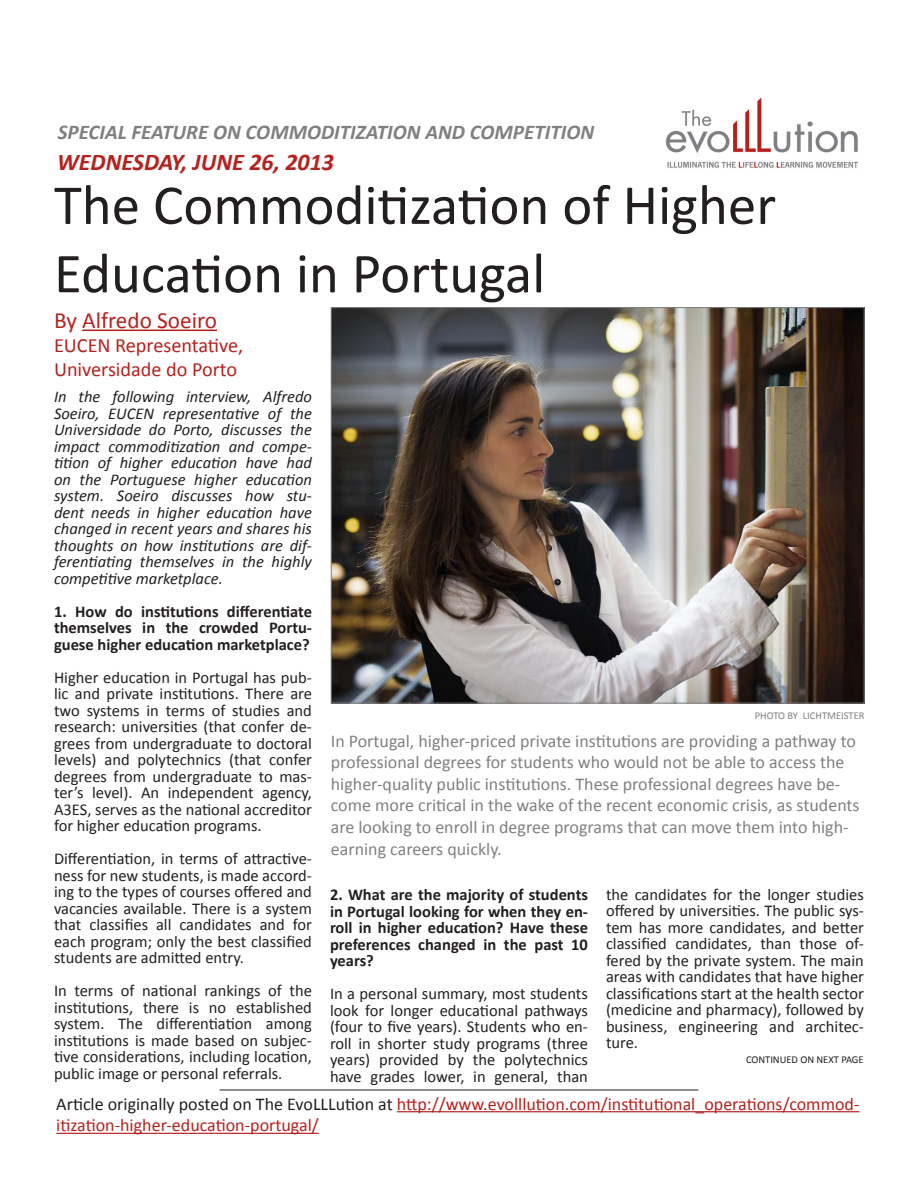
<style>
.page{position:relative;width:918px;height:1188px;background:#fff}
.page>*{position:absolute;margin:0;border:0;box-sizing:border-box;transform-origin:0 0}
.t1{font:57px/68.4px "Calibri";color:#231f20}
.t2{font:italic 700 24px "Calibri";color:#b6211d}
.t3{font:23.25px "Calibri";color:#b6211d}
.t4{font:italic 700 21px "Calibri";color:#808083}
.t5{font:20.25px/24.3px "Calibri";color:#b6211d}
.t6{font:18px/21.6px "Calibri";color:#808083}
.t7{font:18px/21.6px "Calibri";color:#b6211d}
.t8{font:16.5px/16.5px "Calibri";color:#231f20;text-align:justify}
.t9{font:italic 16.5px/16.5px "Calibri";color:#231f20;text-align:justify}
.t10{font:700 16.5px/16.5px "Calibri";color:#231f20;text-align:justify}
.t11{font:10.5px "Calibri";color:#231f20}
.t12{font:10.5px "Calibri";color:#808083}
.s1{color:#231f20}
</style>
<div class="page">
<img style="left:666px;top:97px;width:192px;height:71px">
<hr style="left:220px;top:1090px;width:478px;height:1px;background:#231f20">
<hr style="left:82px;top:330px;width:135px;height:1px;background:#b6211d">
<img style="left:333px;top:309px;width:530px;height:393px">
<hr style="left:397px;top:1111px;width:463px;height:1px;background:#b6211d">
<hr style="left:56px;top:1133px;width:263px;height:1px;background:#b6211d">
<p class="t4" style="left:58px;top:119px;width:538px">SPECIAL FEATURE ON COMMODITIZATION AND COMPETITION</p>
<p class="t2" style="left:57px;top:147px;width:278px">WEDNESDAY, JUNE 26, 2013</p>
<p class="t1" style="left:54px;top:171px;width:724px">The Commoditization of Higher<br>Education in Portugal</p>
<p class="t3" style="left:54px;top:305px;width:165px">By Alfredo Soeiro</p>
<p class="t5" style="left:54px;top:333px;width:191px">EUCEN Representative,<br>Universidade do Porto</p>
<p class="t9" style="left:54px;top:388px;width:260px">In the following interview, Alfredo Soeiro, EUCEN representative of the Universidade do Porto, discusses the impact commoditization and compe&shy;tition of higher education have had on the Portuguese higher education system. Soeiro discusses how stu&shy;dent needs in higher education have changed in recent years and shares his thoughts on how institutions are dif&shy;ferentiating themselves in the highly competitive marketplace.</p>
<p class="t10" style="left:54px;top:603px;width:259px">1. How do institutions differentiate themselves in the crowded Portu&shy;guese higher education marketplace?</p>
<p class="t8" style="left:54px;top:669px;width:260px">Higher education in Portugal has pub&shy;lic and private institutions. There are two systems in terms of studies and research: universities (that confer de&shy;grees from undergraduate to doctoral levels) and polytechnics (that confer degrees from undergraduate to mas&shy;ter’s level). An independent agency, A3ES, serves as the national accreditor for higher education programs.</p>
<p class="t8" style="left:54px;top:851px;width:259px">Differentiation, in terms of attractive&shy;ness for new students, is made accord&shy;ing to the types of courses offered and vacancies available. There is a system that classifies all candidates and for each program; only the best classified students are admitted entry.</p>
<p class="t8" style="left:54px;top:983px;width:259px">In terms of national rankings of the institutions, there is no established system. The differentiation among institutions is made based on subjec&shy;tive considerations, including location, public image or personal referrals.</p>
<p class="t12" style="left:755px;top:709px;width:111px">PHOTO BY LICHTMEISTER</p>
<p class="t6" style="left:331px;top:730px;width:530px">In Portugal, higher-priced private institutions are providing a pathway to professional degrees for students who would not be able to access the higher-quality public institutions. These professional degrees have be&shy;come more critical in the wake of the recent economic crisis, as students are looking to enroll in degree programs that can move them into high&shy;earning careers quickly.</p>
<p class="t10" style="left:330px;top:887px;width:260px">2. What are the majority of students in Portugal looking for when they en&shy;roll in higher education? Have these preferences changed in the past 10 years?</p>
<p class="t8" style="left:330px;top:986px;width:260px">In a personal summary, most students look for longer educational pathways (four to five years). Students who en&shy;roll in shorter study programs (three years) provided by the polytechnics have grades lower, in general, than</p>
<p class="t8" style="left:606px;top:886px;width:260px">the candidates for the longer studies offered by universities. The public sys&shy;tem has more candidates, and better classified candidates, than those of&shy;fered by the private system. The main areas with candidates that have higher classifications start at the health sector (medicine and pharmacy), followed by business, engineering and architec&shy;ture.</p>
<p class="t11" style="left:746px;top:1053px;width:119px">CONTINUED ON NEXT PAGE</p>
<p class="t7" style="left:56px;top:1093px;width:805px"><span class="s1">Article originally posted on The EvoLLLution at</span> http://www.evolllution.com/institutional_operations/commod&shy;itization-higher-education-portugal/</p>
</div>
